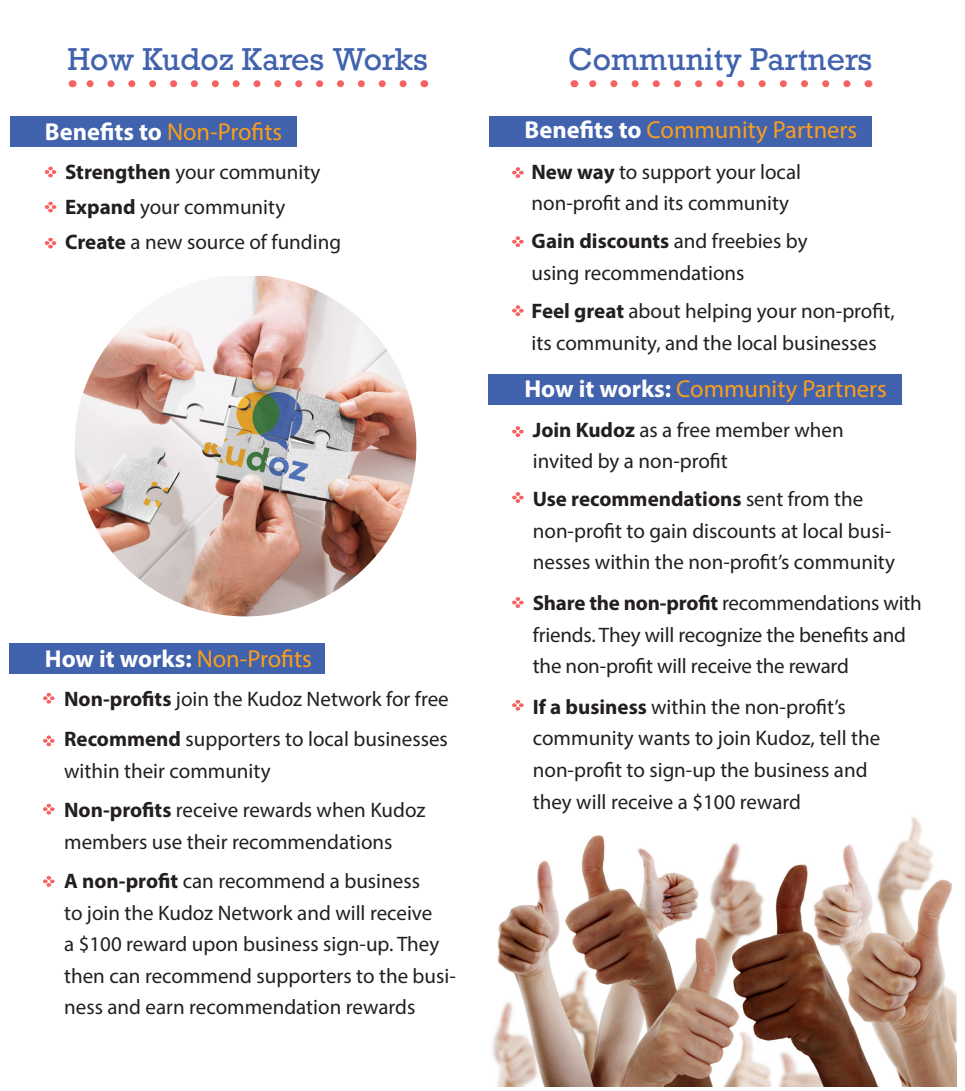
<style>
.page{position:relative;width:965px;height:1091px;background:#fff}
.page>*{position:absolute;margin:0;border:0;box-sizing:border-box;transform-origin:0 0}
.Bullet_Points{font:29.75px "Rockwell";color:#4162ad}
.Bullet_Points-2{font:24.5px "Myriad Pro";color:#fa9e1c}
.Bullet_Points-3{font:700 24.5px "Myriad Pro";letter-spacing:-.005em;color:#fff}
.Bullet_Points-4{font:21px/31.5px "Myriad Pro";color:#231f20}
.Bullet_Points-5{font:700 21px "Myriad Pro";color:#231f20}
.s1{font-weight:700;color:#fff}
.s2{font-weight:700}
.s3{font-weight:400;color:#fa9e1c}
.s4{font-weight:400}
</style>
<div class="page">
<div style="left:489px;top:374px;width:413px;height:31px;background:#4162ad"></div>
<div style="left:489px;top:116px;width:382px;height:30px;background:#4162ad"></div>
<div style="left:10px;top:116px;width:286px;height:31px;background:#4162ad"></div>
<div style="left:10px;top:643px;width:315px;height:31px;background:#4162ad"></div>
<img style="left:492px;top:817px;width:465px;height:270px">
<svg style="left:512px;top:167px;width:12px;height:11px"></svg>
<svg style="left:45px;top:166px;width:12px;height:12px"></svg>
<svg style="left:512px;top:305px;width:12px;height:11px"></svg>
<svg style="left:512px;top:492px;width:12px;height:11px"></svg>
<svg style="left:512px;top:597px;width:12px;height:11px"></svg>
<svg style="left:43px;top:693px;width:12px;height:11px"></svg>
<svg style="left:512px;top:700px;width:12px;height:11px"></svg>
<svg style="left:43px;top:735px;width:12px;height:12px"></svg>
<svg style="left:43px;top:804px;width:12px;height:11px"></svg>
<svg style="left:43px;top:876px;width:12px;height:11px"></svg>
<svg style="left:45px;top:237px;width:12px;height:12px"></svg>
<svg style="left:512px;top:236px;width:12px;height:11px"></svg>
<svg style="left:512px;top:426px;width:12px;height:11px"></svg>
<svg style="left:45px;top:201px;width:12px;height:12px"></svg>
<svg style="left:86px;top:80px;width:317px;height:7px"></svg>
<svg style="left:589px;top:80px;width:258px;height:7px"></svg>
<img style="left:75px;top:276px;width:341px;height:340px">
<p class="Bullet_Points" style="left:68px;top:41px;width:362px">How Kudoz Kares Works</p>
<p class="Bullet_Points" style="left:568px;top:41px;width:306px">Community Partners</p>
<p class="Bullet_Points-2" style="left:45px;top:117px;width:239px"><span class="s1">Benefits to</span> Non-Profits</p>
<p class="Bullet_Points-4" style="left:65px;top:156px;width:257px"><span class="s2">Strengthen</span> your community</p>
<p class="Bullet_Points-4" style="left:65px;top:191px;width:222px"><span class="s2">Expand</span> your community</p>
<p class="Bullet_Points-4" style="left:65px;top:226px;width:277px"><span class="s2">Create</span> a new source of funding</p>
<p class="Bullet_Points-3" style="left:45px;top:643px;width:268px">How it works: <span class="s3">Non-Profits</span></p>
<p class="Bullet_Points-4" style="left:64px;top:683px;width:386px"><span class="s2">Non-profits</span> join the Kudoz Network for free</p>
<p class="Bullet_Points-4" style="left:64px;top:723px;width:385px"><span class="s2">Recommend</span> supporters to local businesses within their community</p>
<p class="Bullet_Points-4" style="left:64px;top:794px;width:363px"><span class="s2">Non-profits</span> receive rewards when Kudoz members use their recommendations</p>
<p class="Bullet_Points-4" style="left:64px;top:865px;width:393px"><span class="s2">A non-profit</span> can recommend a business<br>to join the Kudoz Network and will receive<br>a $100 reward upon business sign-up. They then can recommend supporters to the busi&shy;ness and earn recommendation rewards</p>
<p class="Bullet_Points-2" style="left:524px;top:115px;width:334px"><span class="s1">Benefits to</span> Community Partners</p>
<p class="Bullet_Points-4" style="left:531px;top:156px;width:271px"><span class="s2">New way</span> to support your local</p>
<p class="Bullet_Points-4" style="left:531px;top:187px;width:259px">non-profit and its community</p>
<p class="Bullet_Points-5" style="left:531px;top:228px;width:278px">Gain discounts <span class="s4">and freebies by</span></p>
<p class="Bullet_Points-4" style="left:531px;top:257px;width:215px">using recommendations</p>
<p class="Bullet_Points-4" style="left:531px;top:295px;width:365px"><span class="s2">Feel great</span> about helping your non-profit,</p>
<p class="Bullet_Points-4" style="left:531px;top:327px;width:347px">its community, and the local businesses</p>
<p class="Bullet_Points-2" style="left:524px;top:373px;width:364px"><span class="s1">How it works:</span> Community Partners</p>
<p class="Bullet_Points-4" style="left:533px;top:414px;width:312px"><span class="s2">Join Kudoz</span> as a free member when invited by a non-profit</p>
<p class="Bullet_Points-4" style="left:533px;top:483px;width:364px"><span class="s2">Use recommendations</span> sent from the non-profit to gain discounts at local busi&shy;nesses within the non-profit’s community</p>
<p class="Bullet_Points-4" style="left:533px;top:587px;width:391px"><span class="s2">Share the non-profit</span> recommendations with friends. They will recognize the benefits and the non-profit will receive the reward</p>
<p class="Bullet_Points-4" style="left:533px;top:691px;width:349px"><span class="s2">If a business</span> within the non-profit’s community wants to join Kudoz, tell the non-profit to sign-up the business and</p>
<p class="Bullet_Points-4" style="left:533px;top:785px;width:270px">they will receive a $100 reward</p>
</div>
